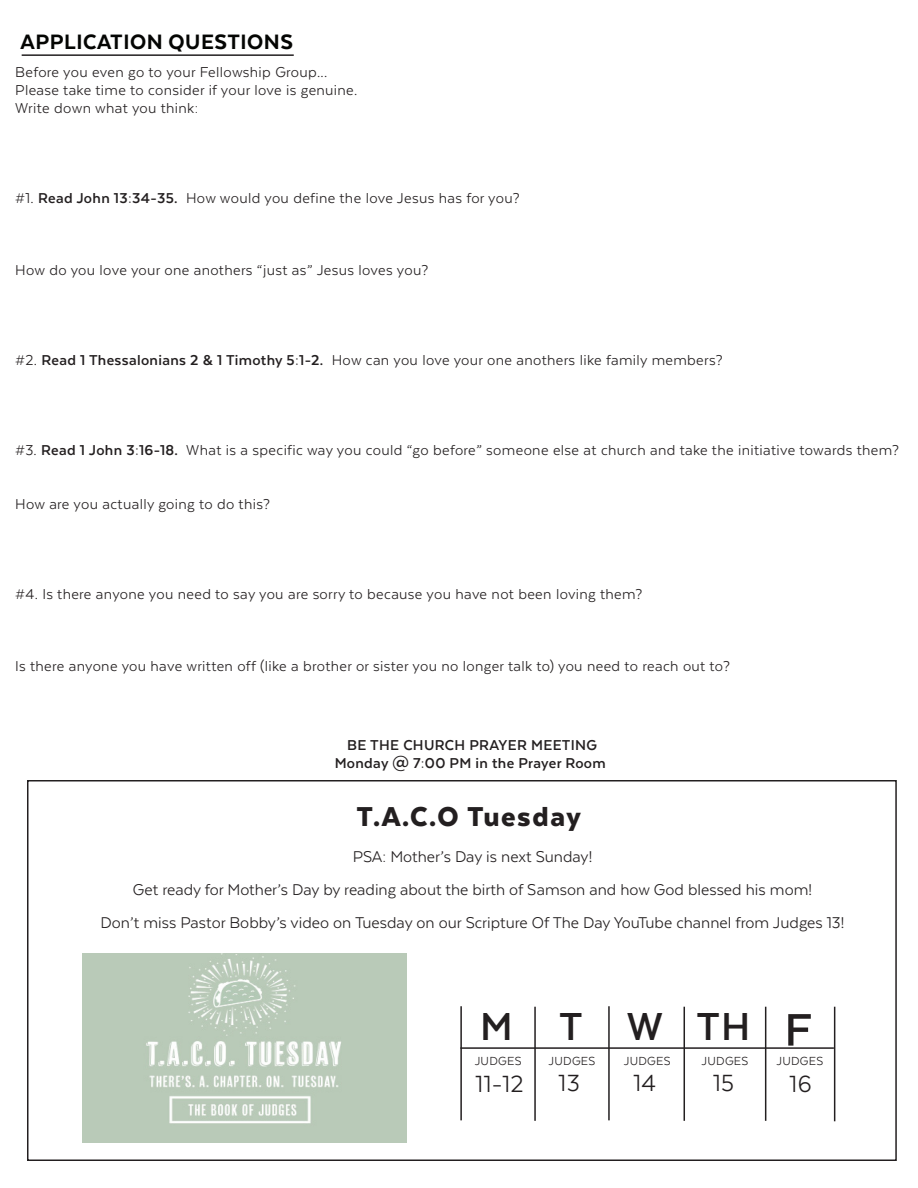
<style>
.page{position:relative;width:918px;height:1188px;background:#fff}
.page>*{position:absolute;margin:0;border:0;box-sizing:border-box;transform-origin:0 0}
.t1{font:700 52.5px "Texta";color:#231f20}
.t2{font:700 45px "Texta";color:#231f20}
.t3{font:900 31.5px "Texta";letter-spacing:.05em;color:#231f20}
.t4{font:27px "Texta";letter-spacing:.02em;color:#231f20}
.t5{font:800 24px "Texta";letter-spacing:.02em;color:#040503}
.t6{font:18px "Texta";color:#231f20}
.t7{font:16.5px "Texta";letter-spacing:.02em;color:#231f20}
.t8{font:700 16.5px "Texta";letter-spacing:.02em;color:#231f20}
.t9{font:13.5px "Texta";letter-spacing:.02em;color:#231f20}
.s1{font-weight:700}
</style>
<div class="page">
<hr style="left:22px;top:54px;width:272px;height:2px;background:#231f20">
<div style="left:27px;top:780px;width:870px;height:381px;border:2px solid #231f20"></div>
<hr style="left:460px;top:1006px;width:2px;height:114px;background:#231f20">
<hr style="left:684px;top:1007px;width:1px;height:114px;background:#231f20">
<hr style="left:608px;top:1006px;width:2px;height:114px;background:#231f20">
<hr style="left:534px;top:1007px;width:2px;height:114px;background:#231f20">
<hr style="left:765px;top:1007px;width:1px;height:114px;background:#231f20">
<hr style="left:460px;top:1047px;width:374px;height:2px;background:#231f20">
<hr style="left:834px;top:1007px;width:1px;height:114px;background:#231f20">
<img style="left:83px;top:954px;width:324px;height:189px">
<p class="t5" style="left:21px;top:29px;width:274px">APPLICATION QUESTIONS</p>
<p class="t7" style="left:15px;top:64px;width:314px">Before you even go to your Fellowship Group...</p>
<p class="t7" style="left:15px;top:82px;width:344px">Please take time to consider if your love is genuine.</p>
<p class="t7" style="left:15px;top:100px;width:184px">Write down what you think:</p>
<p class="t7" style="left:15px;top:190px;width:506px">#1. <span class="s1">Read John 13:34-35.</span> How would you define the love Jesus has for you?</p>
<p class="t7" style="left:15px;top:262px;width:415px">How do you love your one anothers “just as” Jesus loves you?</p>
<p class="t7" style="left:15px;top:352px;width:709px">#2. <span class="s1">Read 1 Thessalonians 2 &amp; 1 Timothy 5:1-2.</span> How can you love your one anothers like family members?</p>
<p class="t7" style="left:15px;top:442px;width:885px">#3. <span class="s1">Read 1 John 3:16-18.</span> What is a specific way you could “go before” someone else at church and take the initiative towards them?</p>
<p class="t7" style="left:15px;top:496px;width:256px">How are you actually going to do this?</p>
<p class="t7" style="left:15px;top:586px;width:629px">#4. Is there anyone you need to say you are sorry to because you have not been loving them?</p>
<p class="t7" style="left:15px;top:658px;width:716px">Is there anyone you have written off (like a brother or sister you no longer talk to) you need to reach out to?</p>
<p class="t8" style="left:347px;top:736px;width:251px">BE THE CHURCH PRAYER MEETING</p>
<p class="t8" style="left:335px;top:754px;width:273px">Monday @ 7:00 PM in the Prayer Room</p>
<p class="t3" style="left:357px;top:800px;width:226px">T.A.C.O Tuesday</p>
<p class="t6" style="left:353px;top:847px;width:241px">PSA: Mother’s Day is next Sunday!</p>
<p class="t6" style="left:133px;top:880px;width:681px">Get ready for Mother’s Day by reading about the birth of Samson and how God blessed his mom!</p>
<p class="t6" style="left:101px;top:913px;width:745px">Don’t miss Pastor Bobby’s video on Tuesday on our Scripture Of The Day YouTube channel from Judges 13!</p>
<p class="t2" style="left:480px;top:1004px;width:34px">M</p>
<p class="t2" style="left:559px;top:1004px;width:25px">T</p>
<p class="t2" style="left:627px;top:1003px;width:38px">W</p>
<p class="t2" style="left:697px;top:1004px;width:55px">TH</p>
<p class="t1" style="left:784px;top:1003px;width:29px">F</p>
<p class="t4" style="left:476px;top:1070px;width:50px">11-12</p>
<p class="t9" style="left:475px;top:1054px;width:48px">JUDGES</p>
<p class="t9" style="left:549px;top:1054px;width:48px">JUDGES</p>
<p class="t9" style="left:624px;top:1054px;width:48px">JUDGES</p>
<p class="t9" style="left:702px;top:1054px;width:48px">JUDGES</p>
<p class="t9" style="left:776px;top:1054px;width:48px">JUDGES</p>
<p class="t4" style="left:559px;top:1069px;width:23px">13</p>
<p class="t4" style="left:633px;top:1069px;width:24px">14</p>
<p class="t4" style="left:713px;top:1069px;width:23px">15</p>
<p class="t4" style="left:790px;top:1070px;width:24px">16</p>
</div>
